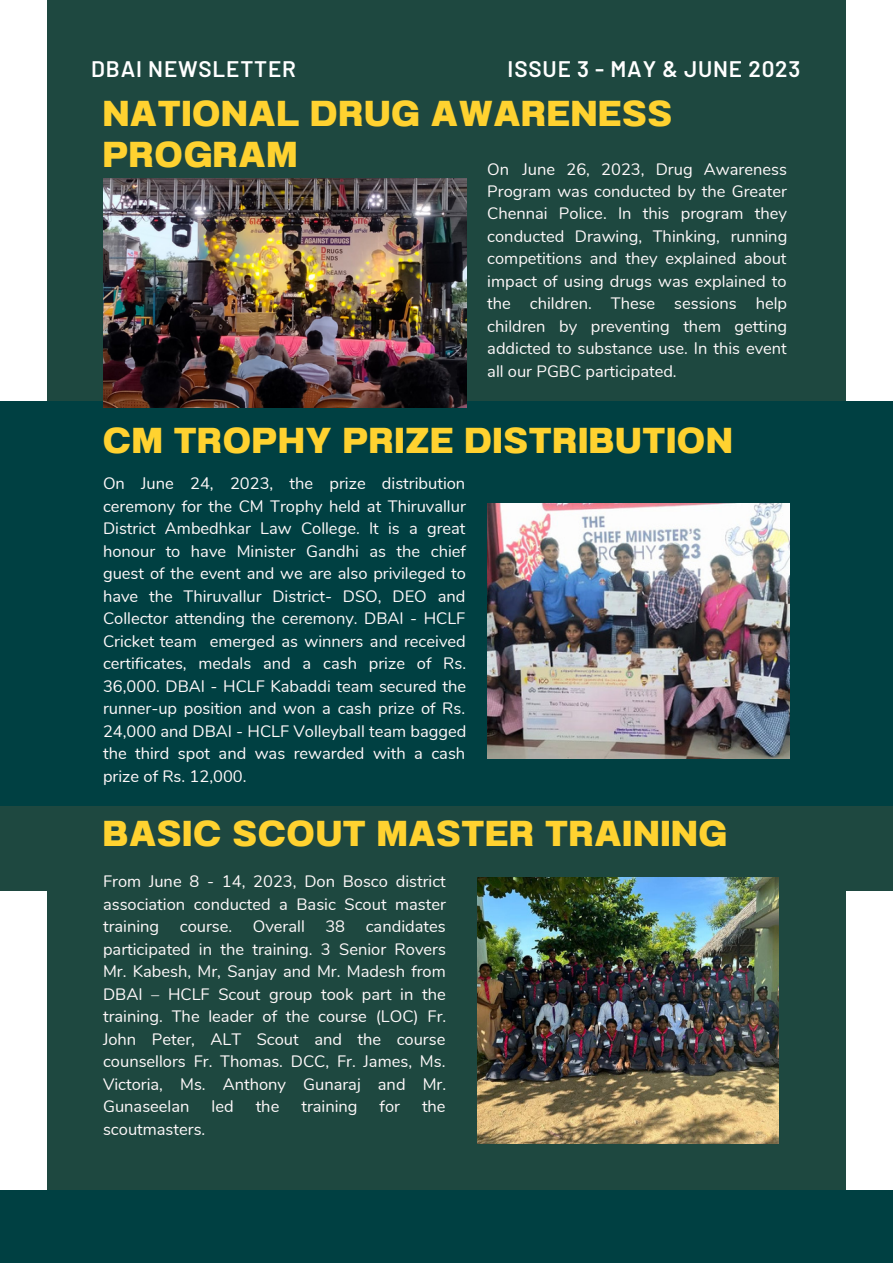
<style>
.page{position:relative;width:893px;height:1264px;background:#fff}
.page>*{position:absolute;margin:0;border:0;box-sizing:border-box;transform-origin:0 0}
.t1{font:800 36px/40.5px "Anantason";letter-spacing:.035em;color:#ffd230}
.t2{font:600 22.5px "Barlow";letter-spacing:.035em;color:#fff}
.t3{font:16.5px/22.5px "Nunito";color:#fff9fa;text-align:justify}
</style>
<div class="page">
<div style="left:0;top:0;width:892px;height:1262px;background:#004042"></div>
<div style="left:0;top:0;width:892px;height:401px;background:#1e4840"></div>
<div style="left:0;top:807px;width:892px;height:382px;background:#1e4840"></div>
<img style="left:487px;top:504px;width:302px;height:254px">
<img style="left:477px;top:877px;width:301px;height:266px">
<div style="left:846px;top:891px;width:46px;height:298px;background:#fff"></div>
<div style="left:0;top:891px;width:46px;height:298px;background:#fff"></div>
<div style="left:846px;top:0;width:46px;height:401px;background:#fff"></div>
<div style="left:0;top:0;width:46px;height:401px;background:#fff"></div>
<img style="left:103px;top:178px;width:363px;height:229px">
<p class="t2" style="left:91px;top:54px;width:206px">DBAI NEWSLETTER</p>
<p class="t2" style="left:507px;top:54px;width:294px">ISSUE 3 - MAY &amp; JUNE 2023</p>
<p class="t1" style="left:103px;top:94px;width:570px">NATIONAL DRUG AWARENESS<br>PROGRAM</p>
<p class="t3" style="left:487px;top:158px;width:301px">On June 26, 2023, Drug Awareness Program was conducted by the Greater Chennai Police. In this program they conducted Drawing, Thinking, running competitions and they explained about impact of using drugs was explained to the children. These sessions help children by preventing them getting addicted to substance use. In this event all our PGBC participated.</p>
<p class="t1" style="left:103px;top:420px;width:630px">CM TROPHY PRIZE DISTRIBUTION</p>
<p class="t3" style="left:103px;top:472px;width:365px">On June 24, 2023, the prize distribution ceremony for the CM Trophy held at Thiruvallur District Ambedhkar Law College. It is a great honour to have Minister Gandhi as the chief guest of the event and we are also privileged to have the Thiruvallur District- DSO, DEO and Collector attending the ceremony. DBAI - HCLF Cricket team emerged as winners and received certificates, medals and a cash prize of Rs.<br>36,000. DBAI - HCLF Kabaddi team secured the runner-up position and won a cash prize of Rs.<br>24,000 and DBAI - HCLF Volleyball team bagged the third spot and was rewarded with a cash prize of Rs. 12,000.</p>
<p class="t1" style="left:103px;top:813px;width:625px">BASIC SCOUT MASTER TRAINING</p>
<p class="t3" style="left:103px;top:870px;width:344px">From June 8 - 14, 2023, Don Bosco district association conducted a Basic Scout master training course. Overall 38 candidates participated in the training. 3 Senior Rovers Mr. Kabesh, Mr, Sanjay and Mr. Madesh from DBAI – HCLF Scout group took part in the training. The leader of the course (LOC) Fr.<br>John Peter, ALT Scout and the course counsellors Fr. Thomas. DCC, Fr. James, Ms.<br>Victoria, Ms. Anthony Gunaraj and Mr.<br>Gunaseelan</p>
<p class="t3" style="left:211px;top:1095px;width:24px">led</p>
<p class="t3" style="left:256px;top:1095px;width:25px">the</p>
<p class="t3" style="left:301px;top:1095px;width:58px">training</p>
<p class="t3" style="left:379px;top:1095px;width:22px">for</p>
<p class="t3" style="left:422px;top:1095px;width:25px">the</p>
<p class="t3" style="left:103px;top:1118px;width:104px">scoutmasters.</p>
</div>
